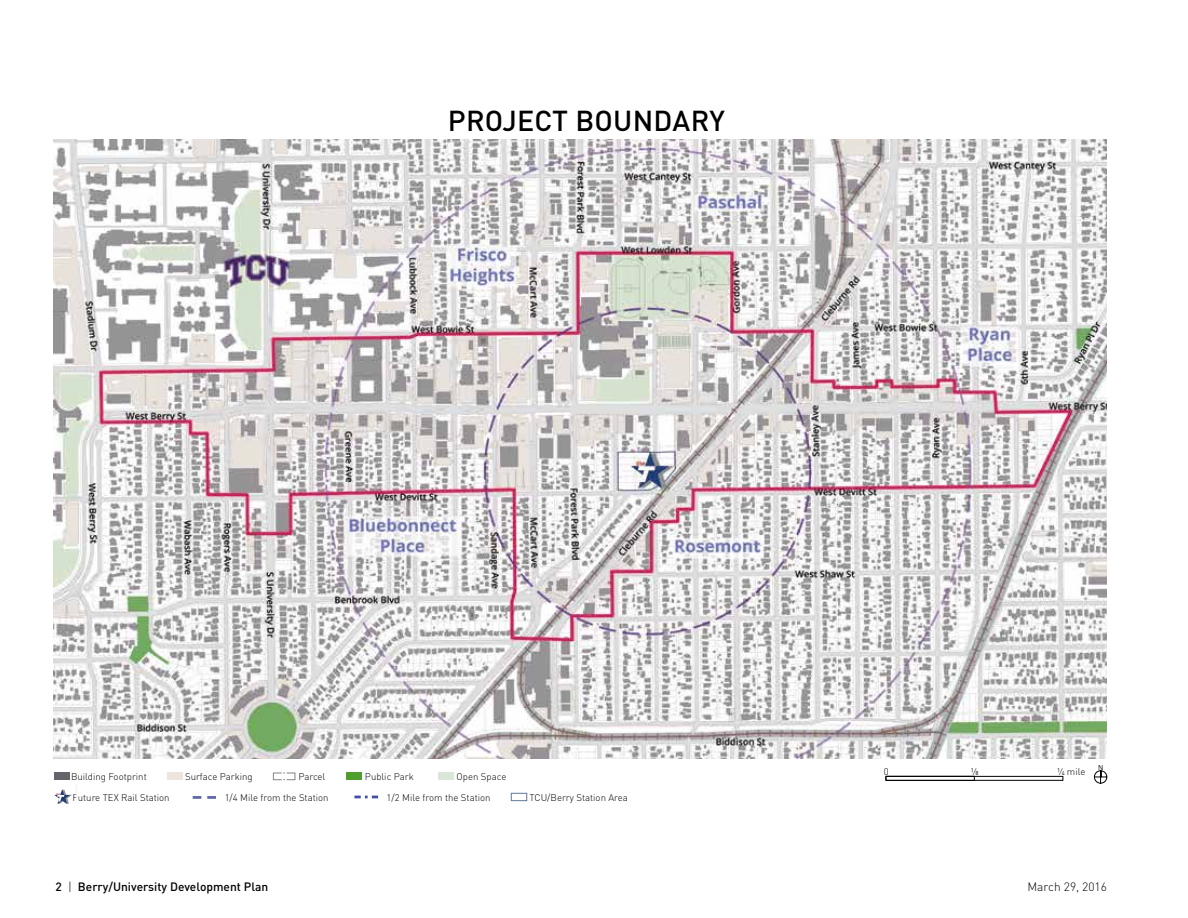
<style>
.page{position:relative;width:1188px;height:918px;background:#fff}
.page>*{position:absolute;margin:0;border:0;box-sizing:border-box;transform-origin:0 0}
.t1{font:500 28.5px "DIN Pro";letter-spacing:.01em;color:#000}
.t2{font:500 12px "DIN Pro";color:#000}
.t3{font:300 12px "DIN Pro";color:#000}
.t4{font:300 9.6px "DIN Pro";color:#000}
.t5{font:6.9px "Open Sans";color:#000}
.t6{font:italic 700 2.4px "Helvetica";color:#c23642}
.s1{font-weight:300}
</style>
<div class="page">
<img style="left:54px;top:139px;width:1053px;height:619px">
<div style="left:54px;top:773px;width:15px;height:7px;background:#65646a"></div>
<div style="left:167px;top:773px;width:15px;height:7px;background:#ece5e0"></div>
<div style="left:347px;top:773px;width:15px;height:7px;background:#4f9e2e"></div>
<div style="left:438px;top:773px;width:16px;height:7px;background:#d9e6d9"></div>
<div style="left:511px;top:793px;width:16px;height:8px;border:1px solid #61789e"></div>
<svg style="left:273px;top:772px;width:23px;height:8px"></svg>
<svg style="left:193px;top:796px;width:8px;height:3px"></svg>
<svg style="left:207px;top:796px;width:9px;height:3px"></svg>
<svg style="left:354px;top:796px;width:24px;height:2px"></svg>
<svg style="left:54px;top:789px;width:18px;height:15px"></svg>
<div style="left:886px;top:776px;width:177px;height:4px;border:1px solid #000"></div>
<svg style="left:1094px;top:770px;width:13px;height:14px"></svg>
<div style="left:886px;top:776px;width:88px;height:4px;border:1px solid #000"></div>
<h1 class="t1" style="left:448px;top:97px;width:279px">PROJECT BOUNDARY</h1>
<p class="t6" style="left:56px;top:792px;width:5px">the</p>
<p class="t4" style="left:71px;top:769px;width:77px">Building Footprint</p>
<p class="t4" style="left:185px;top:769px;width:69px">Surface Parking</p>
<p class="t4" style="left:365px;top:769px;width:50px">Public Park</p>
<p class="t4" style="left:457px;top:769px;width:51px">Open Space</p>
<p class="t4" style="left:225px;top:790px;width:105px">1/4 Mile from the Station</p>
<p class="t4" style="left:387px;top:790px;width:105px">1/2 Mile from the Station</p>
<p class="t4" style="left:530px;top:790px;width:100px">TCU/Berry Station Area</p>
<p class="t4" style="left:298px;top:769px;width:28px">Parcel</p>
<p class="t4" style="left:73px;top:790px;width:99px">Future TEX Rail Station</p>
<p class="t4" style="left:884px;top:764px;width:6px">0</p>
<p class="t4" style="left:971px;top:764px;width:9px">⅛</p>
<p class="t4" style="left:1057px;top:764px;width:30px">¼ mile</p>
<p class="t5" style="left:1098px;top:763px;width:7px">N</p>
<p class="t2" style="left:56px;top:877px;width:214px">2 <span class="s1">|</span> Berry/University Development Plan</p>
<p class="t3" style="left:1028px;top:878px;width:81px">March 29, 2016</p>
</div>
